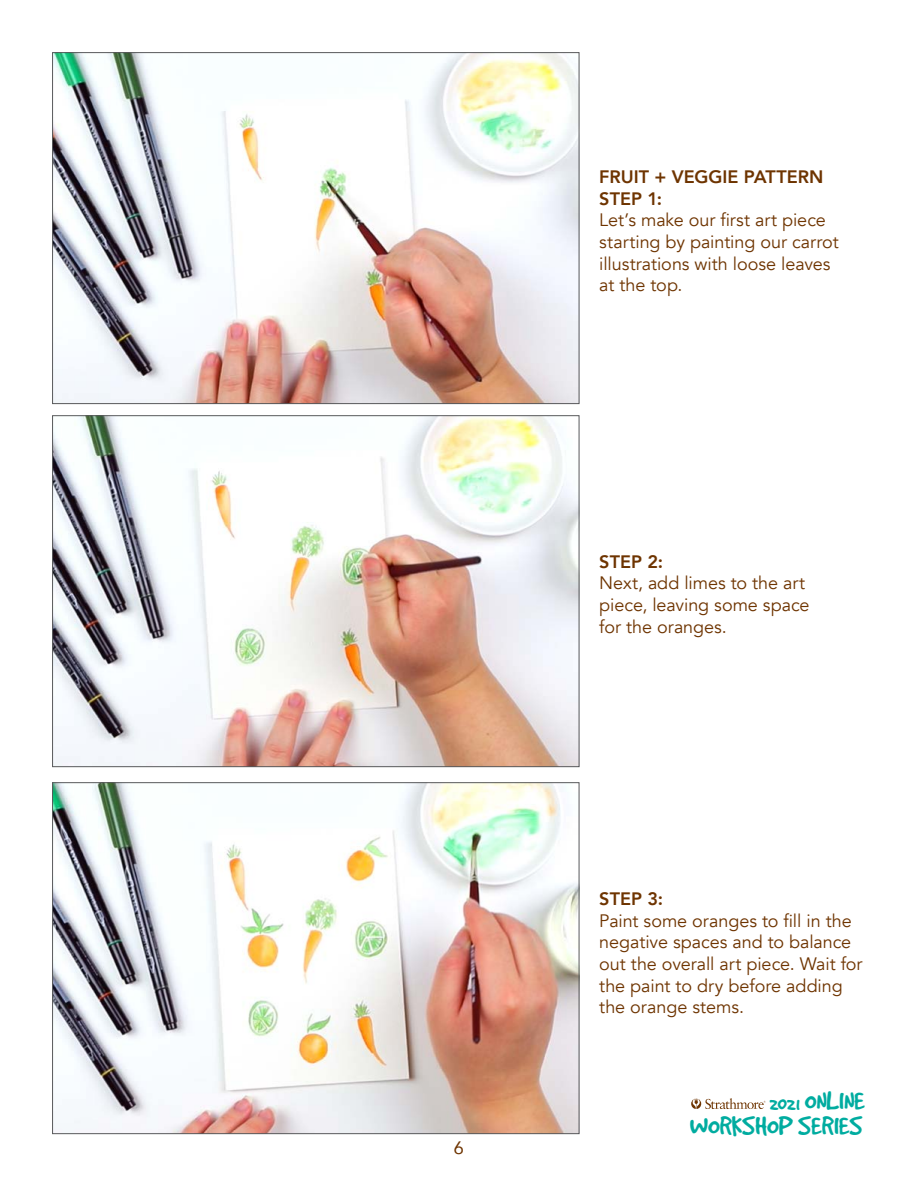
<style>
.page{position:relative;width:918px;height:1188px;background:#fff}
.page>*{position:absolute;margin:0;border:0;box-sizing:border-box;transform-origin:0 0}
.t1{font:29.55px/24.6px "Good Dog";color:#00aca0;text-align:right}
.t2{font:18px/21.6px "Avenir";letter-spacing:-.005em;color:#6e3400}
.t3{font:800 18px/21.6px "Avenir";color:#6e3400}
.t4{font:18px "Avenir";color:#6e3400}
.s1{font-size:21.45px}
</style>
<div class="page">
<img style="left:54px;top:54px;width:523px;height:348px">
<img style="left:54px;top:417px;width:523px;height:348px">
<img style="left:54px;top:784px;width:523px;height:348px">
<svg style="left:691px;top:1098px;width:75px;height:11px"></svg>
<p class="t4" style="left:454px;top:1134px;width:12px">6</p>
<p class="t3" style="left:599px;top:166px;width:226px">FRUIT + VEGGIE PATTERN<br>STEP 1:</p>
<p class="t2" style="left:599px;top:210px;width:241px">Let’s make our first art piece starting by painting our carrot illustrations with loose leaves at the top.</p>
<p class="t3" style="left:599px;top:551px;width:65px">STEP 2:</p>
<p class="t2" style="left:599px;top:573px;width:212px">Next, add limes to the art piece, leaving some space for the oranges.</p>
<p class="t3" style="left:599px;top:888px;width:65px">STEP 3:</p>
<p class="t2" style="left:599px;top:910px;width:265px">Paint some oranges to fill in the negative spaces and to balance out the overall art piece. Wait for the paint to dry before adding the orange stems.</p>
<h1 class="t1" style="left:690px;top:1088px;width:176px"><span class="s1">2021</span> ONLINE<br>WORKSHOP SERIES</h1>
</div>
